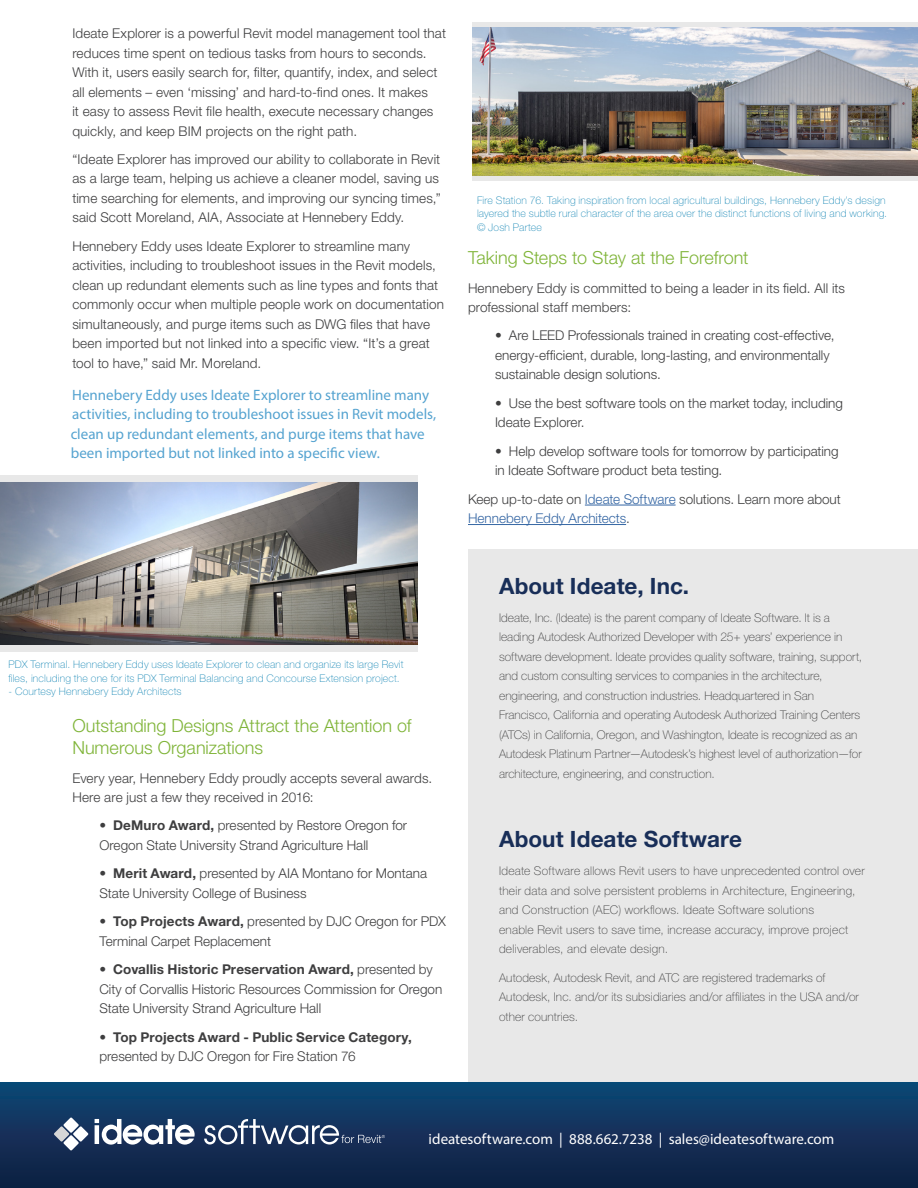
<style>
.page{position:relative;width:918px;height:1188px;background:#fff}
.page>*{position:absolute;margin:0;border:0;box-sizing:border-box;transform-origin:0 0}
.paragraphs{font:700 22.5px "Helvetica Neue LT Std";letter-spacing:.005em;color:#182e58}
.paragraphs-2{font:300 18px/22.5px "Helvetica Neue LT Std";letter-spacing:-.005em;color:#7fb438}
.pull_quotes{font:15px/19.5px "Myriad Pro";color:#55a3d0}
.t1{font:15px "Myriad Pro";color:#fff}
.paragraphs-3{font:300 13.5px/19.5px "Helvetica Neue LT Std";letter-spacing:.005em;color:#3e3e3f}
.paragraphs-4{font:700 13.5px/19.5px "Helvetica Neue LT Std";letter-spacing:.01em;color:#3e3e3f}
.paragraphs-5{font:100 12px/19.5px "Helvetica Neue LT Std";letter-spacing:.005em;color:#3e3e3f}
.t2{font:100 10.5px/13.5px "Helvetica Neue LT Std";letter-spacing:.015em;color:#1a89b7}
.s1{font-weight:700}
.s2{font-weight:300}
.s3{color:#3667a4}
</style>
<div class="page">
<div style="left:468px;top:550px;width:450px;height:541px;background:#e8e8e8"></div>
<img style="left:0;top:482px;width:417px;height:163px">
<div style="left:0;top:476px;width:417px;height:6px;background:#e8e8e8"></div>
<div style="left:0;top:645px;width:417px;height:6px;background:#e8e8e8"></div>
<img style="left:472px;top:27px;width:446px;height:149px">
<hr style="left:472px;top:23px;width:446px;height:4px;background:#e8e8e8">
<hr style="left:472px;top:176px;width:446px;height:4px;background:#e8e8e8">
<div style="left:0;top:1082px;width:918px;height:106px;background:linear-gradient(to bottom,#0f4675,#111e40)"></div>
<svg style="left:54px;top:1117px;width:34px;height:34px"></svg>
<svg style="left:95px;top:1119px;width:100px;height:26px"></svg>
<svg style="left:204px;top:1119px;width:181px;height:26px;background:#475c7d"></svg>
<hr style="left:585px;top:505px;width:91px;height:1px;background:#3667a4">
<hr style="left:468px;top:524px;width:158px;height:1px;background:#3667a4">
<p class="paragraphs-3" style="left:72px;top:23px;width:375px">Ideate Explorer is a powerful Revit model management tool that reduces time spent on tedious tasks from hours to seconds.<br>With it, users easily search for, filter, quantify, index, and select all elements – even ‘missing’ and hard-to-find ones. It makes<br>it easy to assess Revit file health, execute necessary changes quickly, and keep BIM projects on the right path.</p>
<p class="paragraphs-3" style="left:72px;top:149px;width:370px">“Ideate Explorer has improved our ability to collaborate in Revit as a large team, helping us achieve a cleaner model, saving us time searching for elements, and improving our syncing times,” said Scott Moreland, AIA, Associate at Hennebery Eddy.</p>
<p class="paragraphs-3" style="left:72px;top:236px;width:373px">Hennebery Eddy uses Ideate Explorer to streamline many activities, including to troubleshoot issues in the Revit models, clean up redundant elements such as line types and fonts that commonly occur when multiple people work on documentation simultaneously, and purge items such as DWG files that have been imported but not linked into a specific view. “It’s a great tool to have,” said Mr. Moreland.</p>
<p class="pull_quotes" style="left:71px;top:385px;width:367px">Hennebery Eddy uses Ideate Explorer to streamline many activities, including to troubleshoot issues in Revit models, clean up redundant elements, and purge items that have been imported but not linked into a specific view.</p>
<p class="t2" style="left:8px;top:658px;width:397px">PDX Terminal. Hennebery Eddy uses Ideate Explorer to clean and organize its large Revit files, including the one for its PDX Terminal Balancing and Concourse Extension project.</p>
<p class="t2" style="left:8px;top:685px;width:175px">- Courtesy Hennebery Eddy Architects</p>
<p class="paragraphs-2" style="left:72px;top:714px;width:341px">Outstanding Designs Attract the Attention of<br>Numerous Organizations</p>
<p class="paragraphs-3" style="left:72px;top:768px;width:361px">Every year, Hennebery Eddy proudly accepts several awards.<br>Here are just a few they received in 2016:</p>
<p class="paragraphs-3" style="left:99px;top:816px;width:309px">• <span class="s1">DeMuro Award,</span> presented by Restore Oregon for<br>Oregon State University Strand Agriculture Hall</p>
<p class="paragraphs-3" style="left:99px;top:864px;width:329px">• <span class="s1">Merit Award,</span> presented by AIA Montano for Montana<br>State University College of Business</p>
<p class="paragraphs-3" style="left:99px;top:911px;width:348px">• <span class="s1">Top Projects Award,</span> presented by DJC Oregon for PDX<br>Terminal Carpet Replacement</p>
<p class="paragraphs-3" style="left:99px;top:959px;width:344px">• <span class="s1">Covallis Historic Preservation Award,</span> presented by<br>City of Corvallis Historic Resources Commission for Oregon<br>State University Strand Agriculture Hall</p>
<p class="paragraphs-4" style="left:99px;top:1027px;width:314px"><span class="s2">•</span> Top Projects Award - Public Service Category, <span class="s2">presented by DJC Oregon for Fire Station 76</span></p>
<p class="t2" style="left:477px;top:193px;width:412px">Fire Station 76. Taking inspiration from local agricultural buildings, Hennebery Eddy’s design layered the subtle rural character of the area over the distinct functions of living and working. © Josh Partee</p>
<p class="paragraphs-2" style="left:468px;top:246px;width:282px">Taking Steps to Stay at the Forefront</p>
<p class="paragraphs-3" style="left:468px;top:278px;width:379px">Hennebery Eddy is committed to being a leader in its field. All its professional staff members:</p>
<p class="paragraphs-3" style="left:495px;top:326px;width:341px">• Are LEED Professionals trained in creating cost-effective, energy-efficient, durable, long-lasting, and environmentally sustainable design solutions.</p>
<p class="paragraphs-3" style="left:495px;top:393px;width:349px">• Use the best software tools on the market today, including<br>Ideate Explorer.</p>
<p class="paragraphs-3" style="left:495px;top:441px;width:345px">• Help develop software tools for tomorrow by participating in Ideate Software product beta testing.</p>
<p class="paragraphs-3" style="left:468px;top:489px;width:374px">Keep up-to-date on <span class="s3">Ideate Software</span> solutions. Learn more about<br><span class="s3">Hennebery Eddy Architects</span>.</p>
<p class="paragraphs" style="left:499px;top:572px;width:192px">About Ideate, Inc.</p>
<p class="paragraphs-5" style="left:499px;top:608px;width:365px">Ideate, Inc. (Ideate) is the parent company of Ideate Software. It is a leading Autodesk Authorized Developer with 25+ years’ experience in software development. Ideate provides quality software, training, support, and custom consulting services to companies in the architecture, engineering, and construction industries. Headquartered in San Francisco, California and operating Autodesk Authorized Training Centers (ATCs) in California, Oregon, and Washington, Ideate is recognized as an Autodesk Platinum Partner—Autodesk’s highest level of authorization—for architecture, engineering, and construction.</p>
<p class="paragraphs" style="left:499px;top:825px;width:245px">About Ideate Software</p>
<p class="paragraphs-5" style="left:499px;top:861px;width:367px">Ideate Software allows Revit users to have unprecedented control over their data and solve persistent problems in Architecture, Engineering, and Construction (AEC) workflows. Ideate Software solutions<br>enable Revit users to save time, increase accuracy, improve project deliverables, and elevate design.</p>
<p class="paragraphs-5" style="left:499px;top:968px;width:361px">Autodesk, Autodesk Revit, and ATC are registered trademarks of<br>Autodesk, Inc. and/or its subsidiaries and/or affiliates in the USA and/or other countries.</p>
<p class="t1" style="left:429px;top:1129px;width:407px">ideatesoftware.com | 888.662.7238 | sales@ideatesoftware.com</p>
</div>
